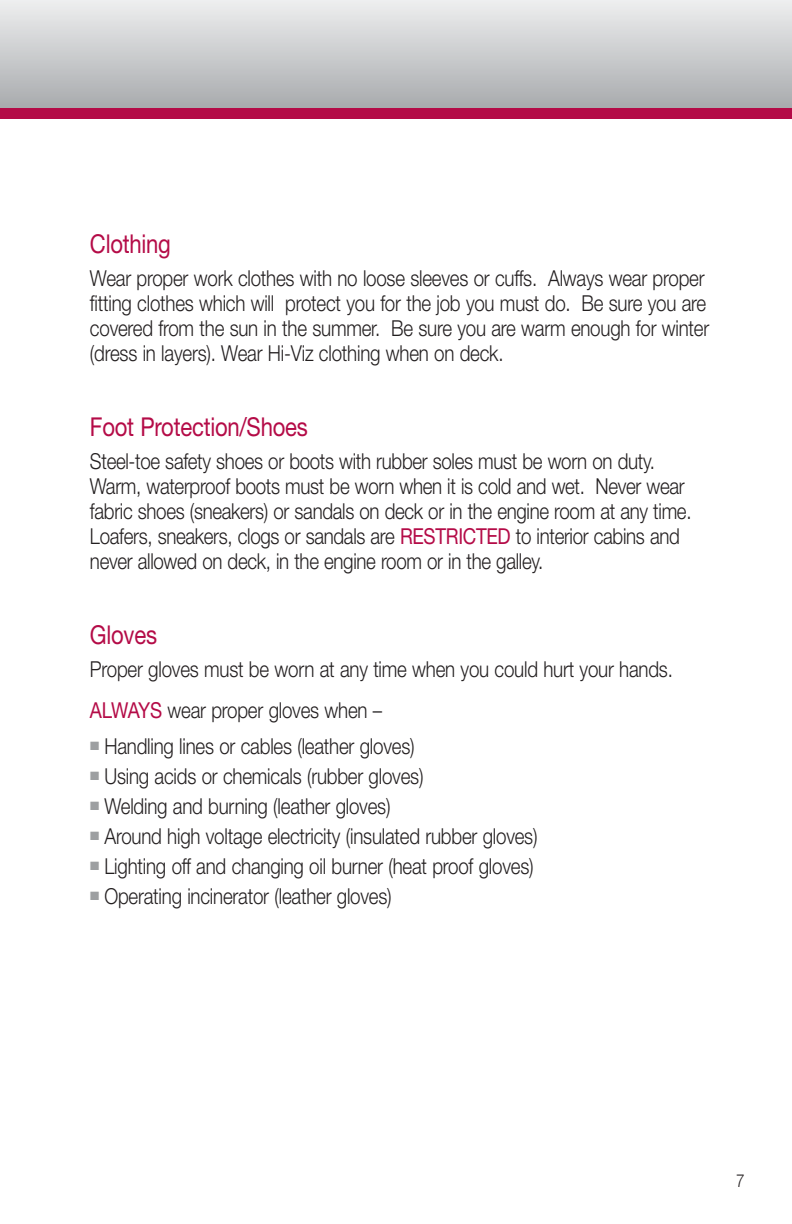
<style>
.page{position:relative;width:792px;height:1224px;background:#fff}
.page>*{position:absolute;margin:0;border:0;box-sizing:border-box;transform-origin:0 0}
.t1{font:26px "Helvetica Neue";letter-spacing:-.01em;color:#b40b47;scale:.85 1}
.t2{font:300 22px/25px "Helvetica Neue";letter-spacing:-.01em;color:#231f20;scale:.85 1}
.t3{font:300 18px "Helvetica Neue";color:#231f20;scale:.85 1}
.s1{font-weight:400;color:#b40b47}
</style>
<div class="page">
<div style="left:0;top:108px;width:792px;height:11px;background:#b40b47"></div>
<div style="left:0;top:0;width:792px;height:108px;background:linear-gradient(to bottom,#eeeff0,#a9acae)"></div>
<p class="t1" style="left:90px;top:234px;width:97px">Clothing</p>
<p class="t2" style="left:90px;top:267px;width:730px">Wear proper work clothes with no loose sleeves or cuffs. Always wear proper fitting clothes which will protect you for the job you must do. Be sure you are covered from the sun in the summer. Be sure you are warm enough for winter (dress in layers). Wear Hi-Viz clothing when on deck.</p>
<p class="t1" style="left:90px;top:417px;width:258px">Foot Protection/Shoes</p>
<p class="t2" style="left:90px;top:450px;width:709px">Steel-toe safety shoes or boots with rubber soles must be worn on duty.<br>Warm, waterproof boots must be worn when it is cold and wet. Never wear fabric shoes (sneakers) or sandals on deck or in the engine room at any time.<br>Loafers, sneakers, clogs or sandals are <span class="s1">RESTRICTED</span> to interior cabins and never allowed on deck, in the engine room or in the galley.</p>
<p class="t1" style="left:90px;top:625px;width:80px">Gloves</p>
<p class="t2" style="left:90px;top:650px;width:687px;line-height:41px">Proper gloves must be worn at any time when you could hurt your hands.<br><span class="s1">ALWAYS</span> wear proper gloves when –</p>
<p class="t2" style="left:90px;top:735px;width:383px"><sup>■</sup> Handling lines or cables (leather gloves)</p>
<p class="t2" style="left:90px;top:765px;width:394px"><sup>■</sup> Using acids or chemicals (rubber gloves)</p>
<p class="t2" style="left:90px;top:795px;width:355px"><sup>■</sup> Welding and burning (leather gloves)</p>
<p class="t2" style="left:90px;top:825px;width:528px"><sup>■</sup> Around high voltage electricity (insulated rubber gloves)</p>
<p class="t2" style="left:90px;top:855px;width:523px"><sup>■</sup> Lighting off and changing oil burner (heat proof gloves)</p>
<p class="t2" style="left:90px;top:885px;width:357px"><sup>■</sup> Operating incinerator (leather gloves)</p>
<p class="t3" style="left:736px;top:1174px;width:12px">7</p>
</div>
